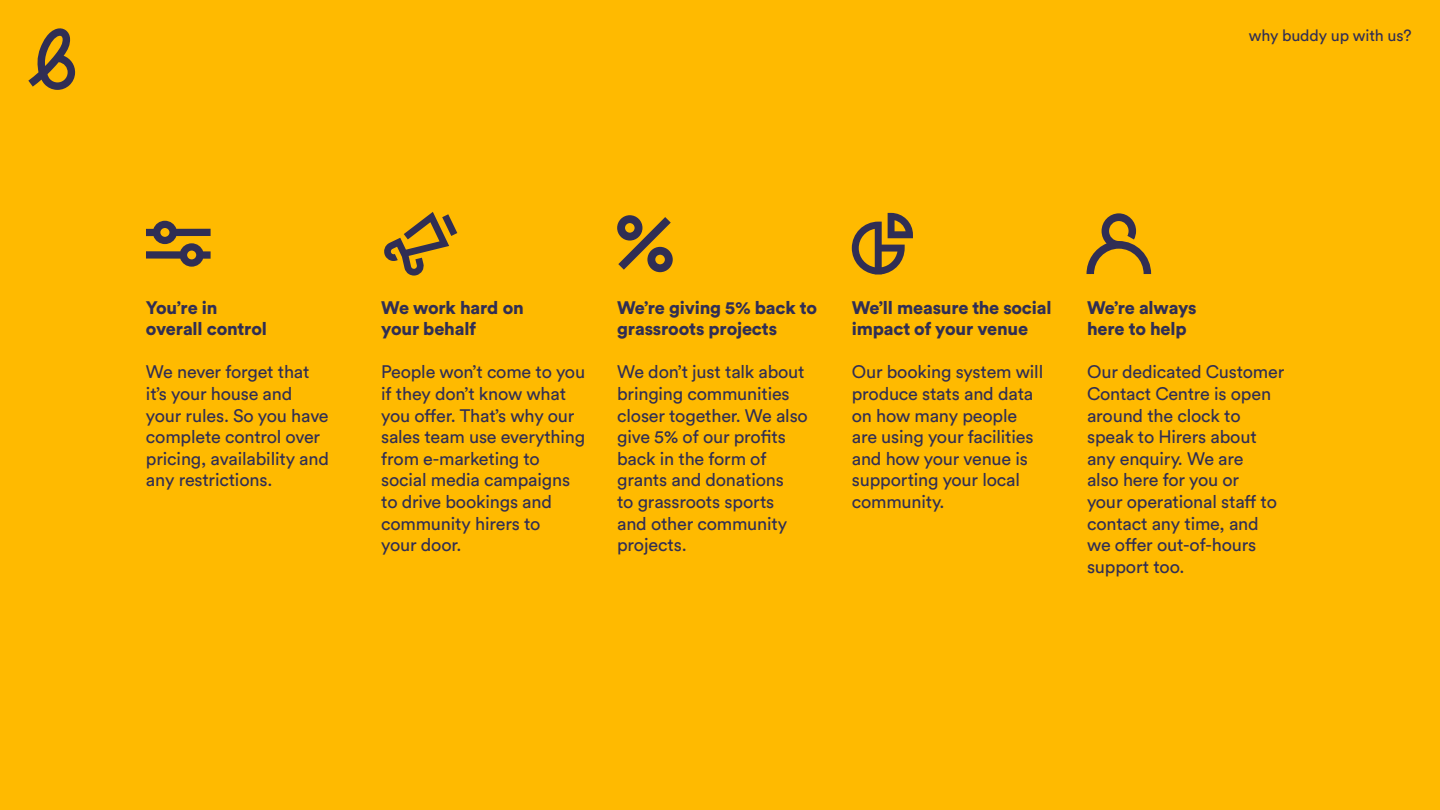
<style>
.page{position:relative;width:1440px;height:810px;background:#fff}
.page>*{position:absolute;margin:0;border:0;box-sizing:border-box;transform-origin:0 0}
.t1{font:18px/21.6px "Circular Std";letter-spacing:-.01em;color:#302e54}
.t2{font:900 18px/21.6px "Circular Std";letter-spacing:-.01em;color:#302e54}
.t3{font:16px "Circular Std";letter-spacing:-.01em;color:#302e54}
</style>
<div class="page">
<div style="left:0;top:0;width:1440px;height:809px;background:#ffba00"></div>
<svg style="left:28px;top:28px;width:47px;height:62px"></svg>
<svg style="left:146px;top:221px;width:65px;height:45px"></svg>
<svg style="left:617px;top:215px;width:56px;height:57px"></svg>
<svg style="left:1087px;top:213px;width:64px;height:61px"></svg>
<svg style="left:384px;top:212px;width:73px;height:63px"></svg>
<svg style="left:852px;top:213px;width:61px;height:61px"></svg>
<p class="t3" style="left:1249px;top:26px;width:164px">why buddy up with us?</p>
<p class="t2" style="left:146px;top:296px;width:122px">You’re in overall control</p>
<p class="t1" style="left:146px;top:361px;width:185px">We never forget that it’s your house and your rules. So you have complete control over pricing, availability and any restrictions.</p>
<p class="t2" style="left:381px;top:296px;width:144px">We work hard on your behalf</p>
<p class="t1" style="left:381px;top:361px;width:205px">People won’t come to you if they don’t know what you offer. That’s why our sales team use everything from e-marketing to social media campaigns to drive bookings and community hirers to<br>your door.</p>
<p class="t2" style="left:617px;top:296px;width:201px">We’re giving 5% back to grassroots projects</p>
<p class="t1" style="left:617px;top:361px;width:192px">We don’t just talk about bringing communities closer together. We also give 5% of our profits back in the form of grants and donations<br>to grassroots sports and other community projects.</p>
<p class="t2" style="left:852px;top:296px;width:201px">We’ll measure the social impact of your venue</p>
<p class="t1" style="left:852px;top:361px;width:193px">Our booking system will produce stats and data on how many people are using your facilities and how your venue is supporting your local community.</p>
<p class="t2" style="left:1087px;top:296px;width:111px">We’re always here to help</p>
<p class="t1" style="left:1087px;top:361px;width:199px">Our dedicated Customer<br>Contact Centre is open around the clock to speak to Hirers about any enquiry. We are<br>also here for you or<br>your operational staff to contact any time, and we offer out-of-hours support too.</p>
</div>
